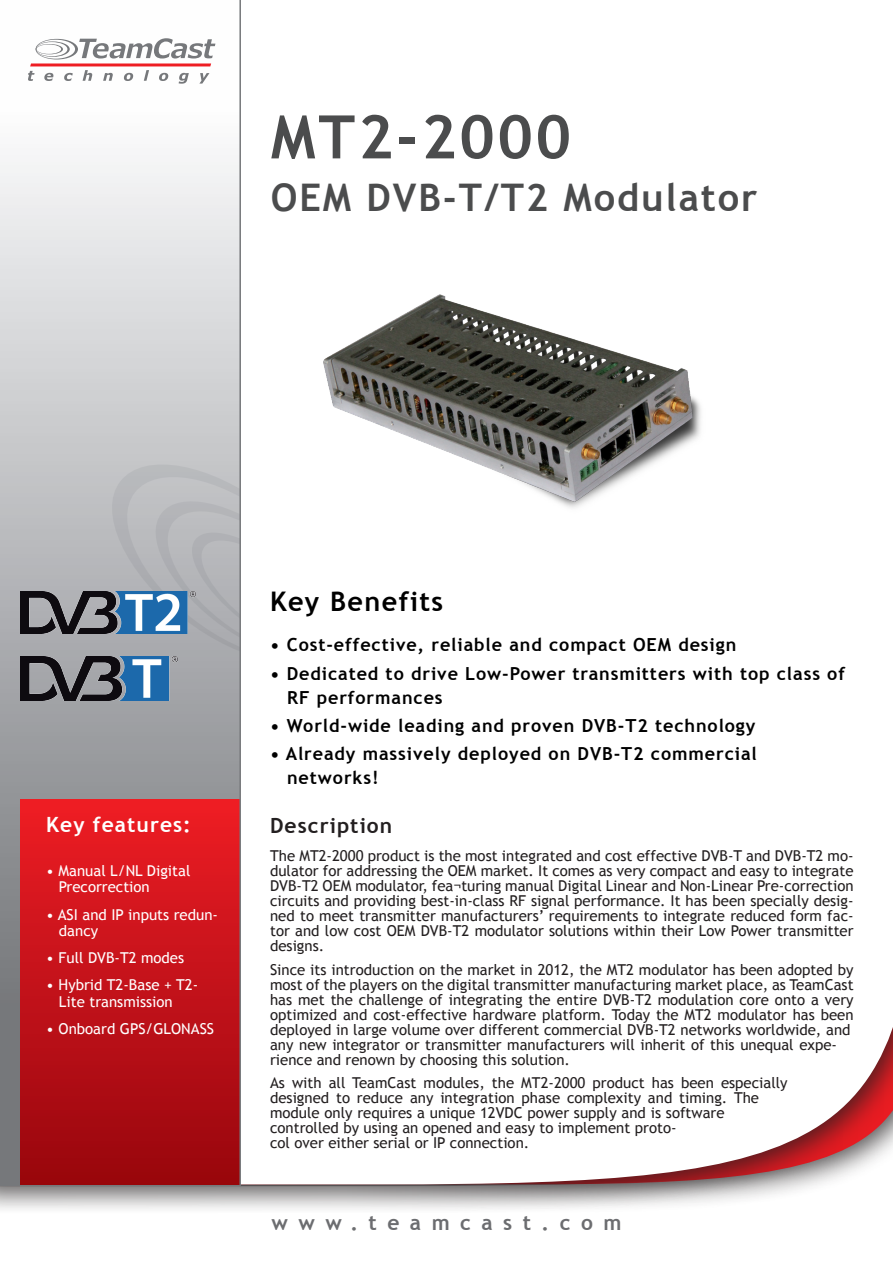
<style>
.page{position:relative;width:893px;height:1263px;background:#fff}
.page>*{position:absolute;margin:0;border:0;box-sizing:border-box;transform-origin:0 0}
.t1{font:700 60px "Trebuchet MS";letter-spacing:.05em;color:#4b4c4d}
.t2{font:700 38.1px "Trebuchet MS";letter-spacing:.05em;color:#4b4c4d}
.t3{font:700 27px "Trebuchet MS";letter-spacing:.05em;color:#000}
.t4{font:700 21px "Trebuchet MS";letter-spacing:.5em;color:#6c6d70}
.t5{font:700 21px "Trebuchet MS";letter-spacing:.05em;color:#fff}
.t6{font:700 21px "Trebuchet MS";letter-spacing:.05em;color:#231f20}
.t7{font:700 18px/24px "Trebuchet MS";letter-spacing:.05em;color:#000}
.t8{font:15px/15px "Trebuchet MS";color:#231f20}
.t9{font:15px/16.5px "Trebuchet MS";color:#fff}
</style>
<div class="page">
<svg style="left:685px;top:1027px;width:208px;height:157px"></svg>
<div style="left:0;top:0;width:240px;height:1186px;background:linear-gradient(to bottom,#fff,#616367)"></div>
<svg style="left:0;top:1170px;width:777px;height:40px"></svg>
<svg style="left:97px;top:451px;width:142px;height:225px;background:#b5b6ba"></svg>
<div style="left:20px;top:799px;width:220px;height:385px;background:linear-gradient(to bottom,#ee1d25,#97060d)"></div>
<svg style="left:28px;top:38px;width:187px;height:46px"></svg>
<img style="left:323px;top:294px;width:378px;height:214px">
<img style="left:21px;top:591px;width:175px;height:43px">
<img style="left:20px;top:656px;width:158px;height:45px">
<hr style="left:239px;top:0;width:2px;height:1186px;background:#76787b">
<h1 class="t1" style="left:271px;top:100px;width:302px">MT2-2000</h1>
<h2 class="t2" style="left:271px;top:174px;width:488px">OEM DVB-T/T2 Modulator</h2>
<h3 class="t5" style="left:46px;top:812px;width:146px">Key features:</h3>
<p class="t9" style="left:59px;top:862px;width:133px;text-indent:-13px">• Manual L/NL Digital<br>Precorrection</p>
<p class="t9" style="left:59px;top:906px;width:161px;text-indent:-13px">• ASI and IP inputs redun&shy;dancy</p>
<p class="t9" style="left:46px;top:950px;width:139px">• Full DVB-T2 modes</p>
<p class="t9" style="left:59px;top:977px;width:141px;text-indent:-13px">• Hybrid T2-Base + T2-<br>Lite transmission</p>
<p class="t9" style="left:46px;top:1021px;width:169px">• Onboard GPS/GLONASS</p>
<h3 class="t3" style="left:270px;top:584px;width:174px">Key Benefits</h3>
<p class="t7" style="left:270px;top:633px;width:468px">• Cost-effective, reliable and compact OEM design</p>
<p class="t7" style="left:287px;top:661px;width:559px;text-indent:-17px">• Dedicated to drive Low-Power transmitters with top class of<br>RF performances</p>
<p class="t7" style="left:270px;top:713px;width:487px">• World-wide leading and proven DVB-T2 technology</p>
<p class="t7" style="left:287px;top:742px;width:471px;text-indent:-17px">• Already massively deployed on DVB-T2 commercial networks!</p>
<h3 class="t6" style="left:270px;top:813px;width:124px">Description</h3>
<p class="t8" style="left:270px;top:848px;width:585px;text-align:justify">The MT2-2000 product is the most integrated and cost effective DVB-T and DVB-T2 mo&shy;dulator for addressing the OEM market. It comes as very compact and easy to integrate DVB-T2 OEM modulator, fea¬turing manual Digital Linear and Non-Linear Pre-correction circuits and providing best-in-class RF signal performance. It has been specially desig&shy;ned to meet transmitter manufacturers’ requirements to integrate reduced form fac&shy;tor and low cost OEM DVB-T2 modulator solutions within their Low Power transmitter designs.</p>
<p class="t8" style="left:270px;top:962px;width:585px">Since its introduction on the market in 2012, the MT2 modulator has been adopted by most of the players on the digital transmitter manufacturing market place, as TeamCast has met the challenge of integrating the entire DVB-T2 modulation core onto a very optimized and cost-effective hardware platform. Today the MT2 modulator has been deployed in large volume over different commercial DVB-T2 networks worldwide, and any new integrator or transmitter manufacturers will inherit of this unequal expe&shy;rience and renown by choosing this solution.</p>
<p class="t8" style="left:270px;top:1075px;width:519px">As with all TeamCast modules, the MT2-2000 product has been especially designed to reduce any integration phase complexity and timing. The module only requires a unique 12VDC power supply and is software controlled by using an opened and easy to implement proto-<br>col over either serial or IP connection.</p>
<h3 class="t4" style="left:272px;top:1210px;width:351px">www.teamcast.com</h3>
</div>
